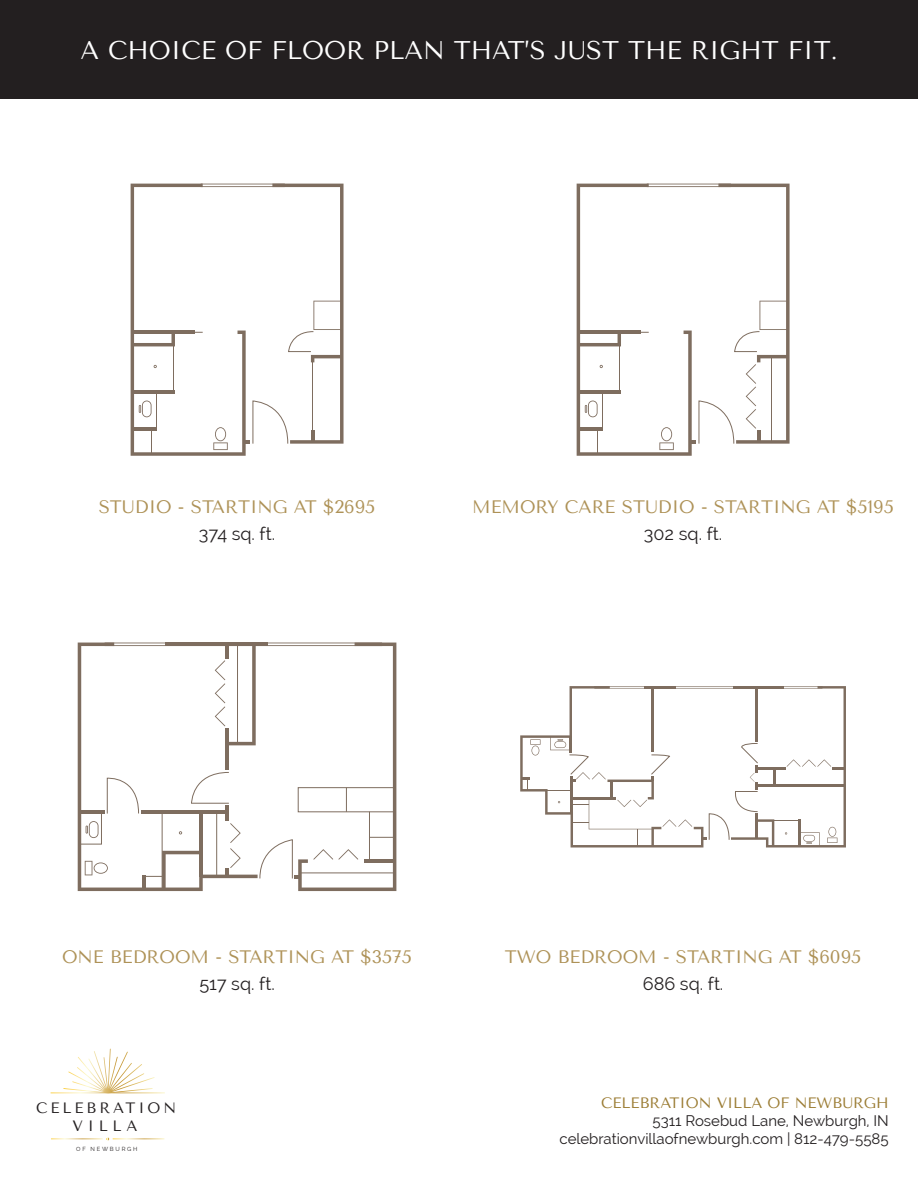
<style>
.page{position:relative;width:918px;height:1188px;background:#fff}
.page>*{position:absolute;margin:0;border:0;box-sizing:border-box;transform-origin:0 0}
.t1{font:25.5px "Tenor Sans";color:#fff}
.t2{font:18px "Tenor Sans";color:#ae9257}
.t3{font:18px "Raleway";color:#231f20}
.t4{font:15px/18px "Raleway";color:#231f20;text-align:right}
.t5{font:15px "Tenor Sans";color:#9b7c33}
.t6{font:15px/18px "Tenor Sans";letter-spacing:.2em;color:#231f20;text-align:center}
.t7{font:5.85px "Raleway";letter-spacing:.3em;color:#231f20}
</style>
<div class="page">
<div style="left:0;top:0;width:918px;height:98px;background:#231f20"></div>
<svg style="left:131px;top:184px;width:213px;height:272px"></svg>
<hr style="left:201px;top:184px;width:84px;height:3px;background:#7e6d5f">
<svg style="left:577px;top:184px;width:213px;height:272px"></svg>
<hr style="left:647px;top:184px;width:84px;height:3px;background:#7e6d5f">
<svg style="left:78px;top:643px;width:67px;height:248px"></svg>
<hr style="left:142px;top:810px;width:85px;height:4px;background:#7e6d5f">
<hr style="left:143px;top:875px;width:3px;height:14px;background:#7e6d5f">
<svg style="left:79px;top:776px;width:60px;height:69px"></svg>
<hr style="left:105px;top:643px;width:277px;height:3px;background:#7e6d5f">
<svg style="left:145px;top:643px;width:251px;height:248px"></svg>
<svg style="left:520px;top:686px;width:326px;height:162px"></svg>
<hr style="left:594px;top:686px;width:228px;height:3px;background:#7e6d5f">
<svg style="left:63px;top:1049px;width:92px;height:43px"></svg>
<svg style="left:50px;top:1092px;width:115px;height:1px"></svg>
<svg style="left:51px;top:1138px;width:52px;height:1px"></svg>
<svg style="left:113px;top:1138px;width:52px;height:1px"></svg>
<h1 class="t1" style="left:80px;top:36px;width:759px">A CHOICE OF FLOOR PLAN THAT’S JUST THE RIGHT FIT.</h1>
<p class="t2" style="left:99px;top:497px;width:278px">STUDIO - STARTING AT $2695</p>
<p class="t3" style="left:199px;top:523px;width:78px">374 sq. ft.</p>
<p class="t2" style="left:472px;top:497px;width:423px">MEMORY CARE STUDIO - STARTING AT $5195</p>
<p class="t3" style="left:644px;top:523px;width:80px">302 sq. ft.</p>
<p class="t2" style="left:62px;top:946px;width:351px">ONE BEDROOM - STARTING AT $3575</p>
<p class="t3" style="left:199px;top:973px;width:77px">517 sq. ft.</p>
<p class="t2" style="left:505px;top:946px;width:358px">TWO BEDROOM - STARTING AT $6095</p>
<p class="t3" style="left:643px;top:973px;width:82px">686 sq. ft.</p>
<p class="t6" style="left:36px;top:1099px;width:141px">CELEBRATION<br>VILLA</p>
<p class="t5" style="left:601px;top:1094px;width:289px">CELEBRATION VILLA OF NEWBURGH</p>
<p class="t4" style="left:559px;top:1112px;width:331px">5311 Rosebud Lane, Newburgh, IN celebrationvillaofnewburgh.com | 812-479-5585</p>
<p class="t7" style="left:76px;top:1146px;width:63px">OF NEWBURGH</p>
</div>
